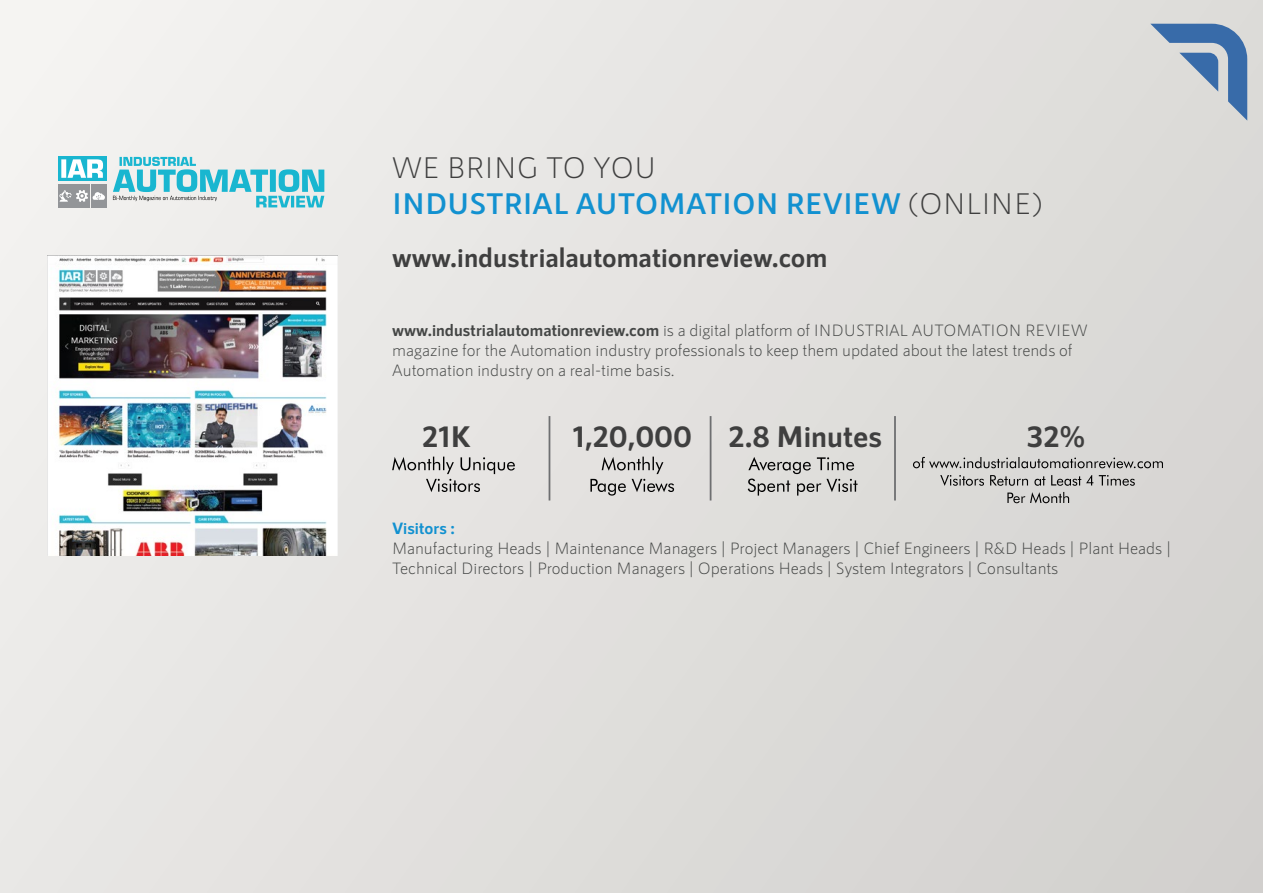
<style>
.page{position:relative;width:1263px;height:893px;background:#fff}
.page>*{position:absolute;margin:0;border:0;box-sizing:border-box;transform-origin:0 0}
.t1{font:600 30px/36px "RNS Sanz";color:#1291d0}
.t2{font:700 30px "RNS Sanz";color:#3f3f3f}
.t3{font:700 26.85px "RNS Sanz";color:#3f3f3f}
.t4{font:300 16.5px/19.8px "RNS Sanz";color:#444645}
.t5{font:700 16.5px "RNS Sanz";color:#1291d0}
.s1{font-weight:300;color:#3f3f3f}
.s2{font-weight:700}
</style>
<div class="page">
<div style="left:0;top:0;width:1263px;height:893px;background:linear-gradient(to right,#efeeec,#d6d5d2)"></div>
<svg style="left:1150px;top:24px;width:97px;height:97px;background:#a0b2c7"></svg>
<svg style="left:913px;top:457px;width:250px;height:46px;background:#c2c1bf"></svg>
<svg style="left:392px;top:457px;width:123px;height:35px;background:#c7c5c3"></svg>
<svg style="left:590px;top:457px;width:84px;height:39px;background:#bfbdbb"></svg>
<svg style="left:748px;top:457px;width:109px;height:39px;background:#bab9b7"></svg>
<hr style="left:894px;top:416px;width:2px;height:84px;background:#6e6f71">
<hr style="left:710px;top:416px;width:1px;height:84px;background:#6e6f71">
<hr style="left:549px;top:416px;width:1px;height:84px;background:#6e6f71">
<svg style="left:113px;top:157px;width:211px;height:50px;background:#a0d7df"></svg>
<div style="left:74px;top:184px;width:15px;height:24px;background:#939598"></div>
<div style="left:91px;top:184px;width:15px;height:24px;background:#939598"></div>
<div style="left:58px;top:184px;width:15px;height:24px;background:#939598"></div>
<div style="left:58px;top:156px;width:48px;height:25px;background:#19b6d0"></div>
<svg style="left:61px;top:159px;width:42px;height:19px"></svg>
<svg style="left:59px;top:190px;width:46px;height:12px"></svg>
<img style="left:48px;top:256px;width:289px;height:300px">
<h1 class="t1" style="left:392px;top:149px;width:652px"><span class="s1">WE BRING TO YOU<br></span>INDUSTRIAL AUTOMATION REVIEW <span class="s1">(ONLINE)</span></h1>
<h2 class="t3" style="left:392px;top:242px;width:437px">www.industrialautomationreview.com</h2>
<p class="t4" style="left:392px;top:320px;width:697px"><span class="s2">www.industrialautomationreview.com</span> is a digital platform of INDUSTRIAL AUTOMATION REVIEW magazine for the Automation industry professionals to keep them updated about the latest trends of<br>Automation industry on a real-time basis.</p>
<h1 class="t2" style="left:422px;top:419px;width:51px">21K</h1>
<h1 class="t2" style="left:573px;top:419px;width:311px">1,20,000 2.8 Minutes</h1>
<h1 class="t2" style="left:1027px;top:419px;width:60px">32%</h1>
<p class="t5" style="left:392px;top:519px;width:64px">Visitors :</p>
<p class="t4" style="left:392px;top:538px;width:781px">Manufacturing Heads | Maintenance Managers | Project Managers | Chief Engineers | R&amp;D Heads | Plant Heads |<br>Technical Directors | Production Managers | Operations Heads | System Integrators | Consultants</p>
</div>
